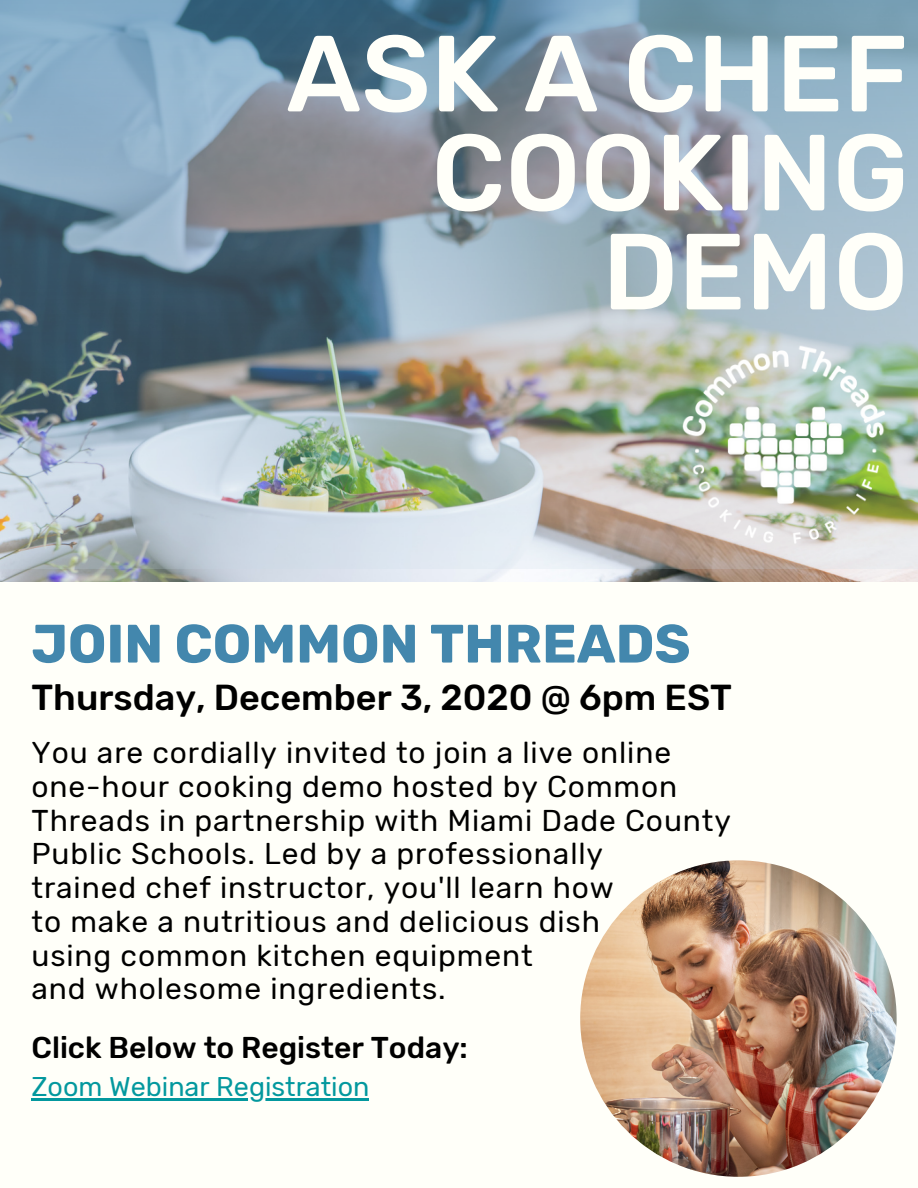
<style>
.page{position:relative;width:918px;height:1188px;background:#fffff9}
.page>*{position:absolute;margin:0;border:0;box-sizing:border-box;transform-origin:0 0}
.t1{font:500 108px/99px "Rubik";color:#fffff9;text-align:right}
.t2{font:700 54px "Rubik";color:#4387ad}
.t3{font:500 36px "Rubik";color:#000}
.t4{font:30px/33.8px "Rubik";letter-spacing:.03em;color:#000}
.t5{font:500 30px "Rubik";color:#000}
.t6{font:27px "Rubik";color:#03989e}
</style>
<div class="page">
<img style="left:0;top:568px;width:918px;height:13px">
<img style="left:0;top:0;width:918px;height:568px">
<img style="left:660px;top:322px;width:248px;height:245px">
<img style="left:580px;top:860px;width:317px;height:317px;border-radius:50%">
<hr style="left:32px;top:1098px;width:337px;height:3px;background:#03989e">
<h1 class="t1" style="left:286px;top:25px;width:624px">ASK A CHEF<br>COOKING<br>DEMO</h1>
<h2 class="t2" style="left:32px;top:612px;width:660px">JOIN COMMON THREADS</h2>
<p class="t3" style="left:32px;top:676px;width:702px">Thursday, December 3, 2020 @ 6pm EST</p>
<p class="t4" style="left:32px;top:736px;width:701px">You are cordially invited to join a live online one-hour cooking demo hosted by Common Threads in partnership with Miami Dade County Public Schools. Led by a professionally<br>trained chef instructor, you'll learn how<br>to make a nutritious and delicious dish<br>using common kitchen equipment<br>and wholesome ingredients.</p>
<p class="t5" style="left:32px;top:1030px;width:438px">Click Below to Register Today:</p>
<p class="t6" style="left:32px;top:1071px;width:339px">Zoom Webinar Registration</p>
</div>
